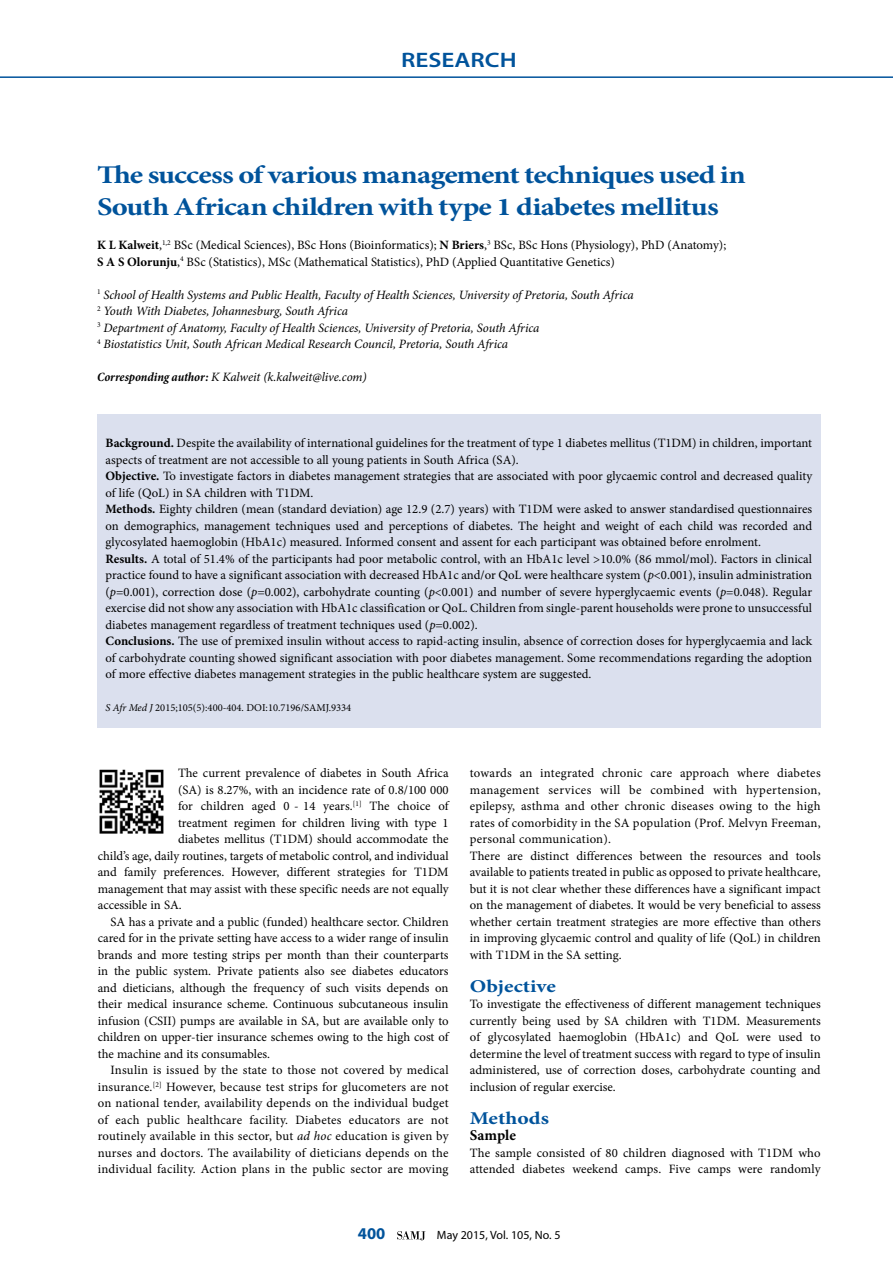
<style>
.page{position:relative;width:893px;height:1263px;background:#fff}
.page>*{position:absolute;margin:0;border:0;box-sizing:border-box;transform-origin:0 0}
.t1{font:700 25.5px/31.5px "Minion Pro";letter-spacing:-.025em;color:#00539b;scale:1.2 1}
.t2{font:600 21px "Myriad Pro";color:#00539b;scale:1.2 1}
.t3{font:700 18px "Minion Pro";color:#00539b;scale:1.2 1}
.t4{font:700 16.5px "Myriad Pro";color:#00539b}
.t5{font:700 15px "Minion Pro";letter-spacing:-.005em;color:#000}
.t6{font:12.75px/16.5px "Minion Pro";color:#000}
.t7{font:italic 12.75px/16.5px "Minion Pro";letter-spacing:-.01em;color:#000}
.t8{font:12.75px "Minion Pro";letter-spacing:.02em;color:#000}
.t9{font:12px "Myriad Pro";color:#000}
.t10{font:10.5px "Minion Pro";color:#000}
.s1{font-weight:700}
.s2{font-weight:700;font-stretch:condensed}
.s3{font-style:italic}
</style>
<div class="page">
<hr style="left:0;top:76px;width:893px;height:2px;background:#00539b">
<svg style="left:397px;top:1231px;width:28px;height:9px"></svg>
<div style="left:97px;top:414px;width:724px;height:314px;background:#dbe0ee"></div>
<img style="left:99px;top:769px;width:65px;height:65px">
<h2 class="t2" style="left:401px;top:47px;width:98px">RESEARCH</h2>
<h1 class="t1" style="left:97px;top:159px;width:542px">The success of various management techniques used in<br>South African children with type 1 diabetes mellitus</h1>
<p class="t6" style="left:97px;top:237px;width:631px"><span class="s1">K L Kalweit</span>,<sup>1,2</sup> BSc (Medical Sciences), BSc Hons (Bioinformatics); <span class="s1">N Briers</span>,<sup>3</sup> BSc, BSc Hons (Physiology), PhD (Anatomy);<br><span class="s1">S A S Olorunju</span>,<sup>4</sup> BSc (Statistics), MSc (Mathematical Statistics), PhD (Applied Quantitative Genetics)</p>
<p class="t7" style="left:97px;top:286px;width:538px"><sup>1</sup> School of Health Systems and Public Health, Faculty of Health Sciences, University of Pretoria, South Africa <sup>2</sup> Youth With Diabetes, Johannesburg, South Africa<br><sup>3</sup> Department of Anatomy, Faculty of Health Sciences, University of Pretoria, South Africa<br><sup>4</sup> Biostatistics Unit, South African Medical Research Council, Pretoria, South Africa</p>
<p class="t7" style="left:97px;top:369px;width:271px"><span class="s2">Corresponding author:</span> K Kalweit (k.kalweit@live.com)</p>
<p class="t6" style="left:106px;top:435px;width:708px"><span class="s1">Background.</span> Despite the availability of international guidelines for the treatment of type 1 diabetes mellitus (T1DM) in children, important aspects of treatment are not accessible to all young patients in South Africa (SA).<br><span class="s1">Objective.</span> To investigate factors in diabetes management strategies that are associated with poor glycaemic control and decreased quality of life (QoL) in SA children with T1DM.<br><span class="s1">Methods.</span> Eighty children (mean (standard deviation) age 12.9 (2.7) years) with T1DM were asked to answer standardised questionnaires on demographics, management techniques used and perceptions of diabetes. The height and weight of each child was recorded and glycosylated haemoglobin (HbA1c) measured. Informed consent and assent for each participant was obtained before enrolment.<br><span class="s1">Results.</span> A total of 51.4% of the participants had poor metabolic control, with an HbA1c level &gt;10.0% (86 mmol/mol). Factors in clinical practice found to have a significant association with decreased HbA1c and/or QoL were healthcare system (<span class="s3">p</span>&lt;0.001), insulin administration (<span class="s3">p</span>=0.001), correction dose (<span class="s3">p</span>=0.002), carbohydrate counting (<span class="s3">p</span>&lt;0.001) and number of severe hyperglycaemic events (<span class="s3">p</span>=0.048). Regular exercise did not show any association with HbA1c classification or QoL. Children from single-parent households were prone to unsuccessful diabetes management regardless of treatment techniques used (<span class="s3">p</span>=0.002).<br><span class="s1">Conclusions.</span> The use of premixed insulin without access to rapid-acting insulin, absence of correction doses for hyperglycaemia and lack of carbohydrate counting showed significant association with poor diabetes management. Some recommendations regarding the adoption of more effective diabetes management strategies in the public healthcare system are suggested.</p>
<p class="t10" style="left:106px;top:701px;width:247px"><span class="s3">S Afr Med J</span> 2015;105(5):400-404. DOI:10.7196/SAMJ.9334</p>
<p class="t6" style="left:178px;top:765px;width:272px">The current prevalence of diabetes in South Africa</p>
<p class="t6" style="left:178px;top:781px;width:272px">(SA) is 8.27%, with an incidence rate of 0.8/100 000</p>
<p class="t6" style="left:178px;top:798px;width:272px">for children aged 0 - 14 years.<sup>[1]</sup> The choice of</p>
<p class="t6" style="left:178px;top:814px;width:272px">treatment regimen for children living with type 1</p>
<p class="t6" style="left:178px;top:831px;width:272px">diabetes mellitus (T1DM) should accommodate the</p>
<p class="t6" style="left:98px;top:847px;width:352px">child’s age, daily routines, targets of metabolic control, and individual</p>
<p class="t6" style="left:98px;top:864px;width:352px">and family preferences. However, different strategies for T1DM</p>
<p class="t6" style="left:98px;top:880px;width:352px">management that may assist with these specific needs are not equally</p>
<p class="t6" style="left:98px;top:897px;width:86px">accessible in SA.</p>
<p class="t6" style="left:111px;top:913px;width:340px">SA has a private and a public (funded) healthcare sector. Children</p>
<p class="t6" style="left:98px;top:930px;width:352px">cared for in the private setting have access to a wider range of insulin</p>
<p class="t6" style="left:98px;top:946px;width:352px">brands and more testing strips per month than their counterparts</p>
<p class="t6" style="left:98px;top:963px;width:352px">in the public system. Private patients also see diabetes educators</p>
<p class="t6" style="left:98px;top:979px;width:352px">and dieticians, although the frequency of such visits depends on</p>
<p class="t6" style="left:98px;top:996px;width:352px">their medical insurance scheme. Continuous subcutaneous insulin</p>
<p class="t6" style="left:98px;top:1012px;width:352px">infusion (CSII) pumps are available in SA, but are available only to</p>
<p class="t6" style="left:98px;top:1029px;width:352px">children on upper-tier insurance schemes owing to the high cost of</p>
<p class="t6" style="left:98px;top:1045px;width:174px">the machine and its consumables.</p>
<p class="t6" style="left:111px;top:1062px;width:340px">Insulin is issued by the state to those not covered by medical</p>
<p class="t6" style="left:98px;top:1078px;width:352px">insurance.<sup>[2]</sup> However, because test strips for glucometers are not</p>
<p class="t8" style="left:98px;top:1095px;width:352px">on national tender, availability depends on the individual budget</p>
<p class="t8" style="left:98px;top:1111px;width:352px">of each public healthcare facility. Diabetes educators are not</p>
<p class="t6" style="left:98px;top:1128px;width:352px">routinely available in this sector, but <span class="s3">ad hoc</span> education is given by</p>
<p class="t8" style="left:98px;top:1144px;width:352px">nurses and doctors. The availability of dieticians depends on the</p>
<p class="t8" style="left:98px;top:1161px;width:352px">individual facility. Action plans in the public sector are moving</p>
<p class="t6" style="left:470px;top:765px;width:352px">towards an integrated chronic care approach where diabetes management services will be combined with hypertension, epilepsy, asthma and other chronic diseases owing to the high rates of comorbidity in the SA population (Prof. Melvyn Freeman, personal communication).<br>There are distinct differences between the resources and tools available to patients treated in public as opposed to private healthcare, but it is not clear whether these differences have a significant impact on the management of diabetes. It would be very beneficial to assess whether certain treatment strategies are more effective than others in improving glycaemic control and quality of life (QoL) in children with T1DM in the SA setting.</p>
<h3 class="t3" style="left:470px;top:973px;width:73px">Objective</h3>
<p class="t6" style="left:470px;top:996px;width:352px;text-align:justify">To investigate the effectiveness of different management techniques currently being used by SA children with T1DM. Measurements of glycosylated haemoglobin (HbA1c) and QoL were used to determine the level of treatment success with regard to type of insulin administered, use of correction doses, carbohydrate counting and inclusion of regular exercise.</p>
<h3 class="t3" style="left:470px;top:1105px;width:67px">Methods</h3>
<p class="t5" style="left:470px;top:1125px;width:48px">Sample</p>
<p class="t6" style="left:470px;top:1144px;width:352px">The sample consisted of 80 children diagnosed with T1DM who attended diabetes weekend camps. Five camps were randomly</p>
<p class="t4" style="left:358px;top:1223px;width:29px">400</p>
<p class="t9" style="left:437px;top:1228px;width:125px">May 2015, Vol. 105, No. 5</p>
</div>
